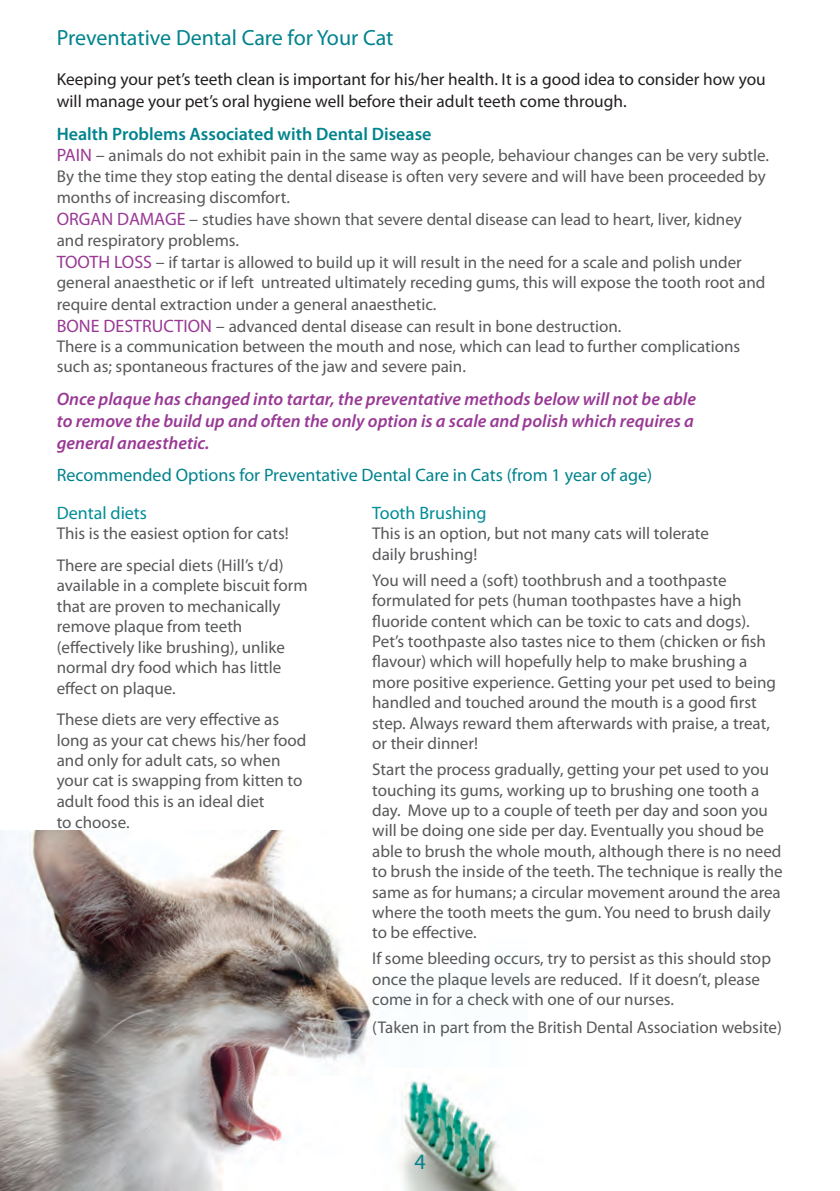
<style>
.page{position:relative;width:840px;height:1191px;background:#fff}
.page>*{position:absolute;margin:0;border:0;box-sizing:border-box;transform-origin:0 0}
.t1{font:22px "Myriad Pro";color:#00838d}
.t2{font:italic 600 18px/21.6px "Myriad Pro";color:#993995;text-align:justify}
.t3{font:18px "Myriad Pro";color:#00838d}
.t4{font:600 18px "Myriad Pro";color:#00838d}
.t5{font:18px "Myriad Pro";color:#008d95}
.t6{font:17.4px/21.6px "Myriad Pro";color:#231f20}
.t7{font:17px/20.4px "Myriad Pro";color:#57585a}
.s1{font-size:18px;color:#993995}
.s2{font-size:18px}
</style>
<div class="page">
<img style="left:0;top:830px;width:376px;height:361px">
<img style="left:373px;top:1068px;width:141px;height:123px">
<p class="t1" style="left:57px;top:24px;width:338px">Preventative Dental Care for Your Cat</p>
<p class="t6" style="left:57px;top:68px;width:710px">Keeping your pet’s teeth clean is important for his/her health. It is a good idea to consider how you will manage your pet’s oral hygiene well before their adult teeth come through.</p>
<p class="t4" style="left:57px;top:122px;width:376px">Health Problems Associated with Dental Disease</p>
<p class="t7" style="left:57px;top:145px;width:713px;line-height:21.2px"><span class="s1">PAIN</span> <span class="s2">–</span> animals do not exhibit pain in the same way as people, behaviour changes can be very subtle.<br>By the time they stop eating the dental disease is often very severe and will have been proceeded by months of increasing discomfort.<br><span class="s1">ORGAN DAMAGE</span> <span class="s2">–</span> studies have shown that severe dental disease can lead to heart, liver, kidney and respiratory problems.<br><span class="s1">TOOTH LOSS</span> <span class="s2">–</span> if tartar is allowed to build up it will result in the need for a scale and polish under general anaesthetic or if left untreated ultimately receding gums, this will expose the tooth root and require dental extraction under a general anaesthetic.<br><span class="s1">BONE DESTRUCTION</span> <span class="s2">–</span> advanced dental disease can result in bone destruction.<br>There is a communication between the mouth and nose, which can lead to further complications such as; spontaneous fractures of the jaw and severe pain.</p>
<p class="t2" style="left:57px;top:388px;width:640px">Once plaque has changed into tartar, the preventative methods below will not be able to remove the build up and often the only option is a scale and polish which requires a general anaesthetic.</p>
<p class="t3" style="left:57px;top:464px;width:596px">Recommended Options for Preventative Dental Care in Cats (from 1 year of age)</p>
<p class="t5" style="left:57px;top:502px;width:92px">Dental diets</p>
<p class="t7" style="left:57px;top:523px;width:233px">This is the easiest option for cats!</p>
<p class="t7" style="left:57px;top:555px;width:252px">There are special diets (Hill’s t/d) available in a complete biscuit form that are proven to mechanically remove plaque from teeth (effectively like brushing), unlike normal dry food which has little effect on plaque.</p>
<p class="t7" style="left:57px;top:709px;width:251px">These diets are very effective as long as your cat chews his/her food and only for adult cats, so when your cat is swapping from kitten to adult food this is an ideal diet<br>to choose.</p>
<p class="t5" style="left:372px;top:502px;width:116px">Tooth Brushing</p>
<p class="t7" style="left:372px;top:523px;width:338px">This is an option, but not many cats will tolerate daily brushing!</p>
<p class="t7" style="left:372px;top:569px;width:405px">You will need a (soft) toothbrush and a toothpaste formulated for pets (human toothpastes have a high fluoride content which can be toxic to cats and dogs).<br>Pet’s toothpaste also tastes nice to them (chicken or fish flavour) which will hopefully help to make brushing a more positive experience. Getting your pet used to being handled and touched around the mouth is a good first step. Always reward them afterwards with praise, a treat, or their dinner!</p>
<p class="t7" style="left:372px;top:759px;width:412px">Start the process gradually, getting your pet used to you touching its gums, working up to brushing one tooth a day. Move up to a couple of teeth per day and soon you will be doing one side per day. Eventually you shoud be able to brush the whole mouth, although there is no need to brush the inside of the teeth. The technique is really the same as for humans; a circular movement around the area where the tooth meets the gum. You need to brush daily to be effective.</p>
<p class="t7" style="left:372px;top:948px;width:400px">If some bleeding occurs, try to persist as this should stop once the plaque levels are reduced. If it doesn’t, please come in for a check with one of our nurses.</p>
<p class="t7" style="left:372px;top:1016px;width:411px">(Taken in part from the British Dental Association website)</p>
<p class="t1" style="left:414px;top:1148px;width:13px">4</p>
</div>
